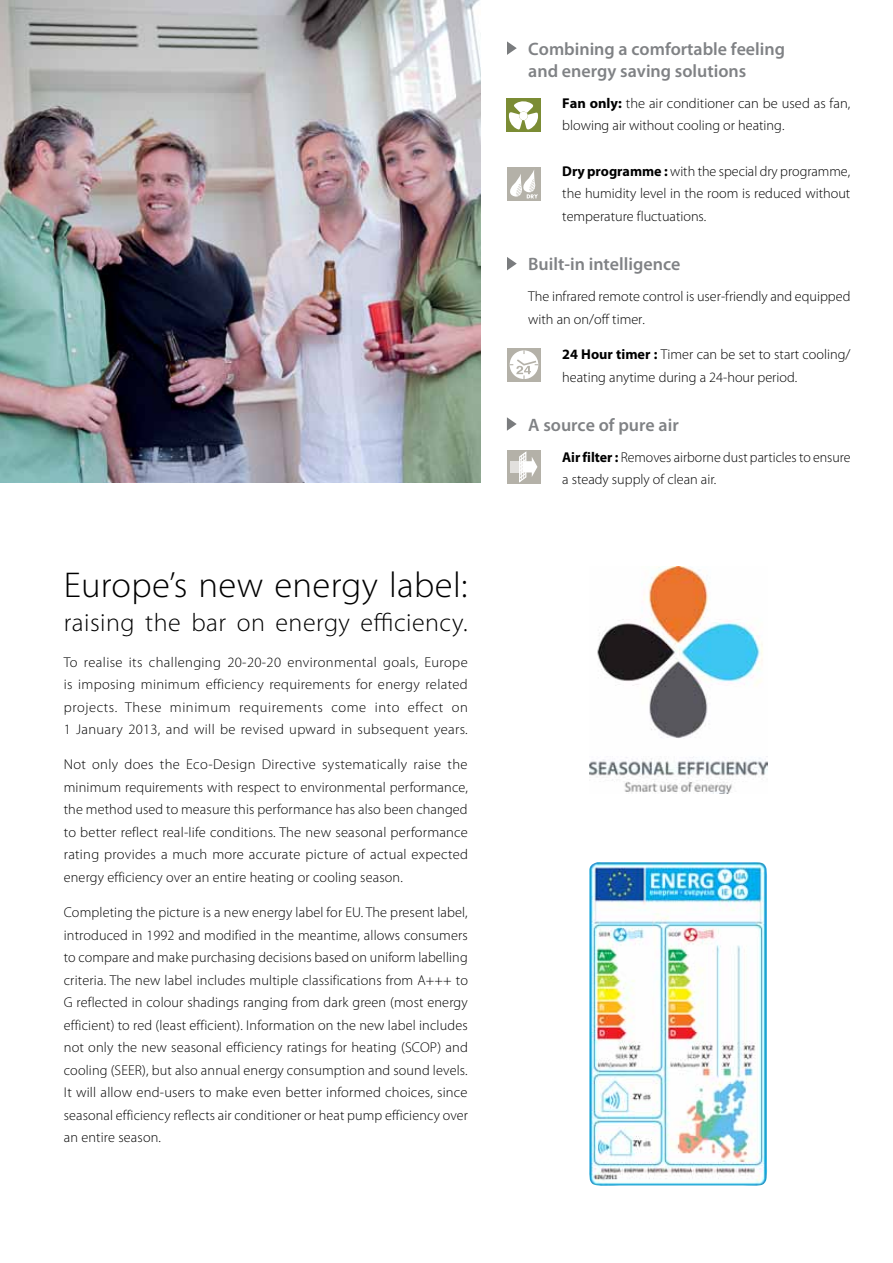
<style>
.page{position:relative;width:893px;height:1263px;background:#fff}
.page>*{position:absolute;margin:0;border:0;box-sizing:border-box;transform-origin:0 0}
.t1{font:300 36px "Myriad Pro";letter-spacing:.01em;color:#000}
.t2{font:300 25.5px "Myriad Pro";letter-spacing:.02em;color:#000}
.t3{font:600 18px/21.6px "Myriad Pro";color:#808285}
.t4{font:300 14.25px/22.5px "Myriad Pro";color:#000}
.s1{font-weight:700}
</style>
<div class="page">
<img style="left:0;top:0;width:480px;height:482px">
<svg style="left:507px;top:41px;width:10px;height:14px"></svg>
<div style="left:507px;top:167px;width:34px;height:34px;background:#b4b1a8"></div>
<svg style="left:510px;top:170px;width:28px;height:28px"></svg>
<div style="left:507px;top:98px;width:34px;height:34px;background:#7b8c34"></div>
<svg style="left:509px;top:101px;width:29px;height:29px"></svg>
<svg style="left:507px;top:417px;width:10px;height:14px"></svg>
<svg style="left:507px;top:257px;width:10px;height:13px"></svg>
<div style="left:507px;top:348px;width:34px;height:33px;background:#b4b1a8"></div>
<svg style="left:510px;top:350px;width:28px;height:29px"></svg>
<div style="left:507px;top:450px;width:34px;height:34px;background:#b4b1a8"></div>
<div style="left:510px;top:461px;width:13px;height:11px;background:#e2e0dd"></div>
<svg style="left:518px;top:451px;width:19px;height:32px"></svg>
<img style="left:590px;top:566px;width:178px;height:227px">
<img style="left:589px;top:862px;width:179px;height:324px">
<h1 class="t1" style="left:64px;top:563px;width:405px">Europe’s new energy label:</h1>
<h2 class="t2" style="left:64px;top:607px;width:405px">raising the bar on energy efficiency.</h2>
<p class="t4" style="left:64px;top:650px;width:406px;text-align:justify">To realise its challenging 20-20-20 environmental goals, Europe is imposing minimum efficiency requirements for energy related projects. These minimum requirements come into effect on 1 January 2013, and will be revised upward in subsequent years.</p>
<p class="t4" style="left:64px;top:753px;width:406px;text-align:justify">Not only does the Eco-Design Directive systematically raise the minimum requirements with respect to environmental performance, the method used to measure this performance has also been changed to better reflect real-life conditions. The new seasonal performance rating provides a much more accurate picture of actual expected energy efficiency over an entire heating or cooling season.</p>
<p class="t4" style="left:64px;top:901px;width:406px;text-align:justify">Completing the picture is a new energy label for EU. The present label, introduced in 1992 and modified in the meantime, allows consumers to compare and make purchasing decisions based on uniform labelling criteria. The new label includes multiple classifications from A+++ to G reflected in colour shadings ranging from dark green (most energy efficient) to red (least efficient). Information on the new label includes not only the new seasonal efficiency ratings for heating (SCOP) and cooling (SEER), but also annual energy consumption and sound levels.<br>It will allow end-users to make even better informed choices, since seasonal efficiency reflects air conditioner or heat pump efficiency over an entire season.</p>
<p class="t3" style="left:528px;top:38px;width:258px">Combining a comfortable feeling and energy saving solutions</p>
<p class="t4" style="left:562px;top:91px;width:290px"><span class="s1">Fan only:</span> the air conditioner can be used as fan, blowing air without cooling or heating.</p>
<p class="t4" style="left:562px;top:160px;width:290px;text-align:justify"><span class="s1">Dry programme :</span> with the special dry programme, the humidity level in the room is reduced without temperature fluctuations.</p>
<p class="t3" style="left:528px;top:253px;width:154px">Built-in intelligence</p>
<p class="t4" style="left:528px;top:285px;width:324px">The infrared remote control is user-friendly and equipped with an on/off timer.</p>
<p class="t4" style="left:562px;top:343px;width:290px"><span class="s1">24 Hour timer :</span> Timer can be set to start cooling/ heating anytime during a 24-hour period.</p>
<p class="t3" style="left:528px;top:413px;width:152px">A source of pure air</p>
<p class="t4" style="left:562px;top:446px;width:290px"><span class="s1">Air filter :</span> Removes airborne dust particles to ensure a steady supply of clean air.</p>
</div>
